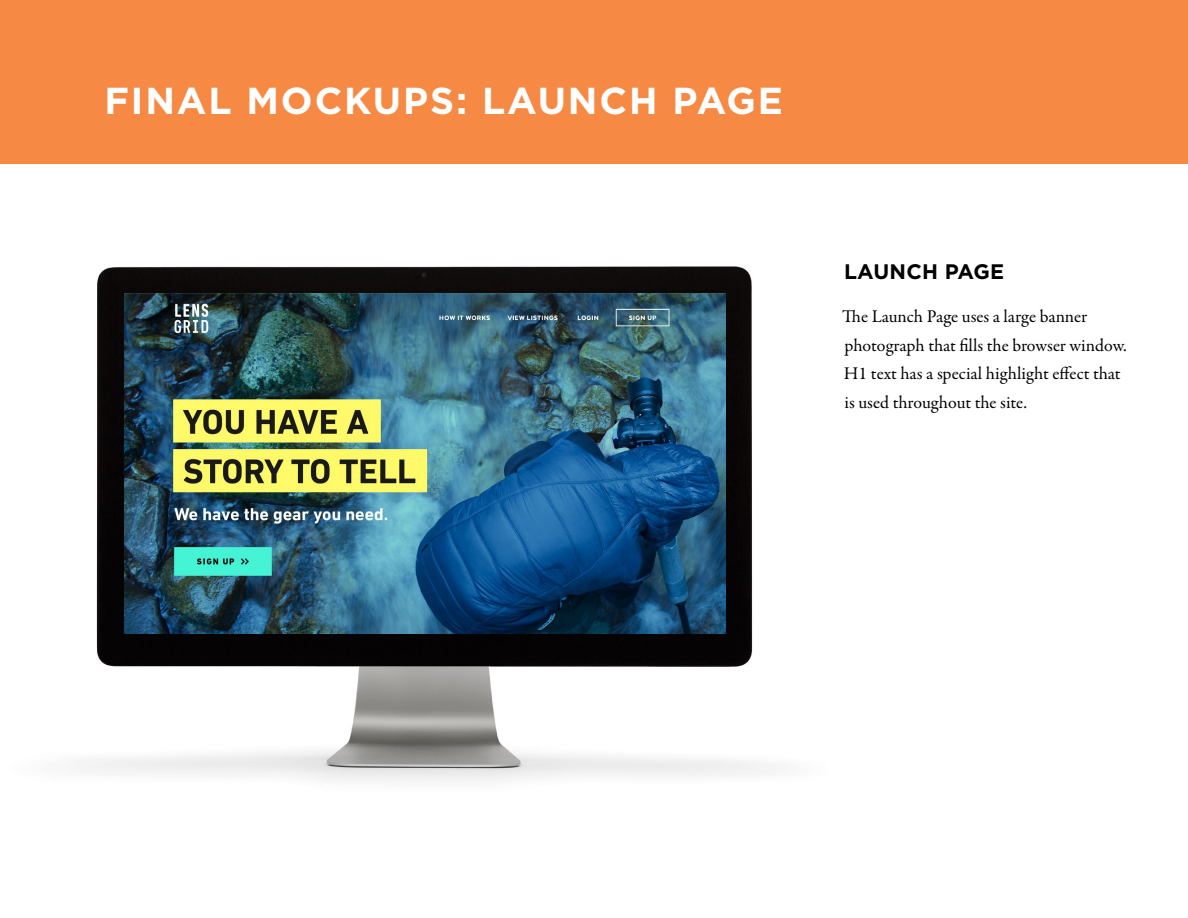
<style>
.page{position:relative;width:1188px;height:918px;background:#fff}
.page>*{position:absolute;margin:0;border:0;box-sizing:border-box;transform-origin:0 0}
.t1{font:700 37.5px "Gotham";letter-spacing:.05em;color:#fff}
.t2{font:700 21px "Gotham";letter-spacing:.01em;color:#000}
.t3{font:18px/28.5px "Garamond Premr Pro";color:#000}
</style>
<div class="page">
<div style="left:0;top:0;width:1188px;height:163px;background:#f68a44"></div>
<img style="left:72px;top:266px;width:710px;height:516px">
<img style="left:124px;top:294px;width:601px;height:340px">
<h1 class="t1" style="left:104px;top:79px;width:680px">FINAL MOCKUPS: LAUNCH PAGE</h1>
<p class="t2" style="left:844px;top:260px;width:162px">LAUNCH PAGE</p>
<p class="t3" style="left:842px;top:303px;width:286px">The Launch Page uses a large banner photograph that fills the browser window.<br>H1 text has a special highlight effect that is used throughout the site.</p>
</div>
